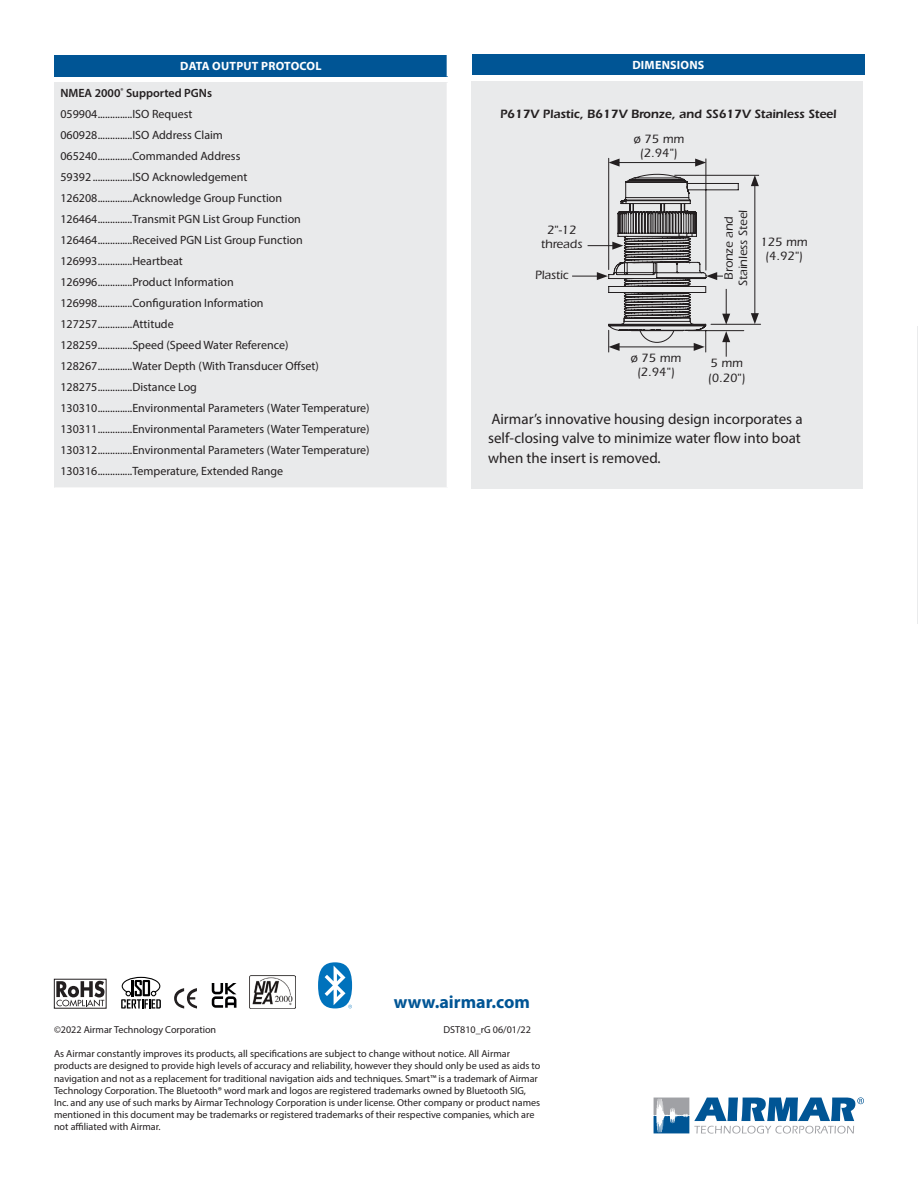
<style>
.page{position:relative;width:918px;height:1188px;background:#fff}
.page>*{position:absolute;margin:0;border:0;box-sizing:border-box;transform-origin:0 0}
.t1{font:700 18px "Myriad Pro";color:#005595}
.t2{font:15px/19.5px "Myriad Pro";color:#231f20;text-align:justify}
.t3{font:500 12.45px/14.2px "ITC Eras Std";color:#231f20;text-align:center}
.t4{font:600 12.45px "ITC Eras Std";letter-spacing:-.01em;color:#231f20}
.t5{font:12px/21px "Myriad Pro";color:#231f20}
.t6{font:700 12px "Myriad Pro";letter-spacing:.02em;color:#fff}
.t7{font:10.2px/12.1px "Myriad Pro";color:#231f20}
.s1{font-weight:600}
</style>
<div class="page">
<div style="left:54px;top:55px;width:393px;height:21px;background:#005595"></div>
<div style="left:54px;top:82px;width:393px;height:406px;background:#e9eaeb"></div>
<hr style="left:54px;top:487px;width:394px;height:2px;background:#fff">
<svg style="left:654px;top:1097px;width:210px;height:37px"></svg>
<svg style="left:318px;top:962px;width:34px;height:46px"></svg>
<div style="left:472px;top:54px;width:393px;height:21px;background:#005595"></div>
<div style="left:472px;top:81px;width:391px;height:408px;background:#e9eaeb"></div>
<svg style="left:572px;top:158px;width:189px;height:199px"></svg>
<svg style="left:56px;top:981px;width:48px;height:25px"></svg>
<svg style="left:174px;top:988px;width:23px;height:21px"></svg>
<svg style="left:121px;top:976px;width:40px;height:33px"></svg>
<img style="left:250px;top:975px;width:45px;height:34px">
<svg style="left:212px;top:983px;width:25px;height:25px"></svg>
<p class="t6" style="left:180px;top:58px;width:143px">DATA OUTPUT PROTOCOL</p>
<p class="t5" style="left:60px;top:83px;width:311px"><span class="s1">NMEA 2000</span><sup>®</sup> <span class="s1">Supported PGNs<br></span>059904..............ISO Request<br>060928..............ISO Address Claim<br>065240..............Commanded Address<br>59392................ISO Acknowledgement 126208..............Acknowledge Group Function 126464..............Transmit PGN List Group Function 126464..............Received PGN List Group Function 126993..............Heartbeat<br>126996..............Product Information 126998..............Configuration Information 127257..............Attitude<br>128259..............Speed (Speed Water Reference)<br>128267..............Water Depth (With Transducer Offset)<br>128275..............Distance Log<br>130310..............Environmental Parameters (Water Temperature)<br>130311..............Environmental Parameters (Water Temperature)<br>130312..............Environmental Parameters (Water Temperature)<br>130316..............Temperature, Extended Range</p>
<p class="t6" style="left:632px;top:57px;width:74px">DIMENSIONS</p>
<p class="t4" style="left:500px;top:106px;width:338px">P617V Plastic, B617V Bronze, and SS617V Stainless Steel</p>
<p class="t3" style="left:633px;top:132px;width:52px">ø 75 mm (2.94")</p>
<p class="t3" style="left:541px;top:223px;width:43px">2"-12 threads</p>
<p class="t3" style="left:535px;top:268px;width:35px">Plastic</p>
<p class="t3" style="left:631px;top:351px;width:52px">ø 75 mm (2.94")</p>
<p class="t3" style="left:722px;top:286px;width:77px;rotate:-90deg">Bronze and<br>Stainless Steel</p>
<p class="t3" style="left:761px;top:235px;width:49px">125 mm (4.92")</p>
<p class="t3" style="left:708px;top:356px;width:39px;text-align:left">5 mm (0.20")</p>
<p class="t2" style="left:488px;top:409px;width:316px">Airmar’s innovative housing design incorporates a self-closing valve to minimize water flow into boat when the insert is removed.</p>
<h1 class="t1" style="left:394px;top:990px;width:137px">www.airmar.com</h1>
<p class="t7" style="left:54px;top:1023px;width:164px">©2022 Airmar Technology Corporation</p>
<p class="t7" style="left:443px;top:1023px;width:89px">DST810_rG 06/01/22</p>
<p class="t7" style="left:54px;top:1048px;width:488px">As Airmar constantly improves its products, all specifications are subject to change without notice. All Airmar products are designed to provide high levels of accuracy and reliability, however they should only be used as aids to navigation and not as a replacement for traditional navigation aids and techniques. Smart™ is a trademark of Airmar Technology Corporation. The Bluetooth® word mark and logos are registered trademarks owned by Bluetooth SIG, Inc. and any use of such marks by Airmar Technology Corporation is under license. Other company or product names mentioned in this document may be trademarks or registered trademarks of their respective companies, which are not affiliated with Airmar.</p>
</div>
